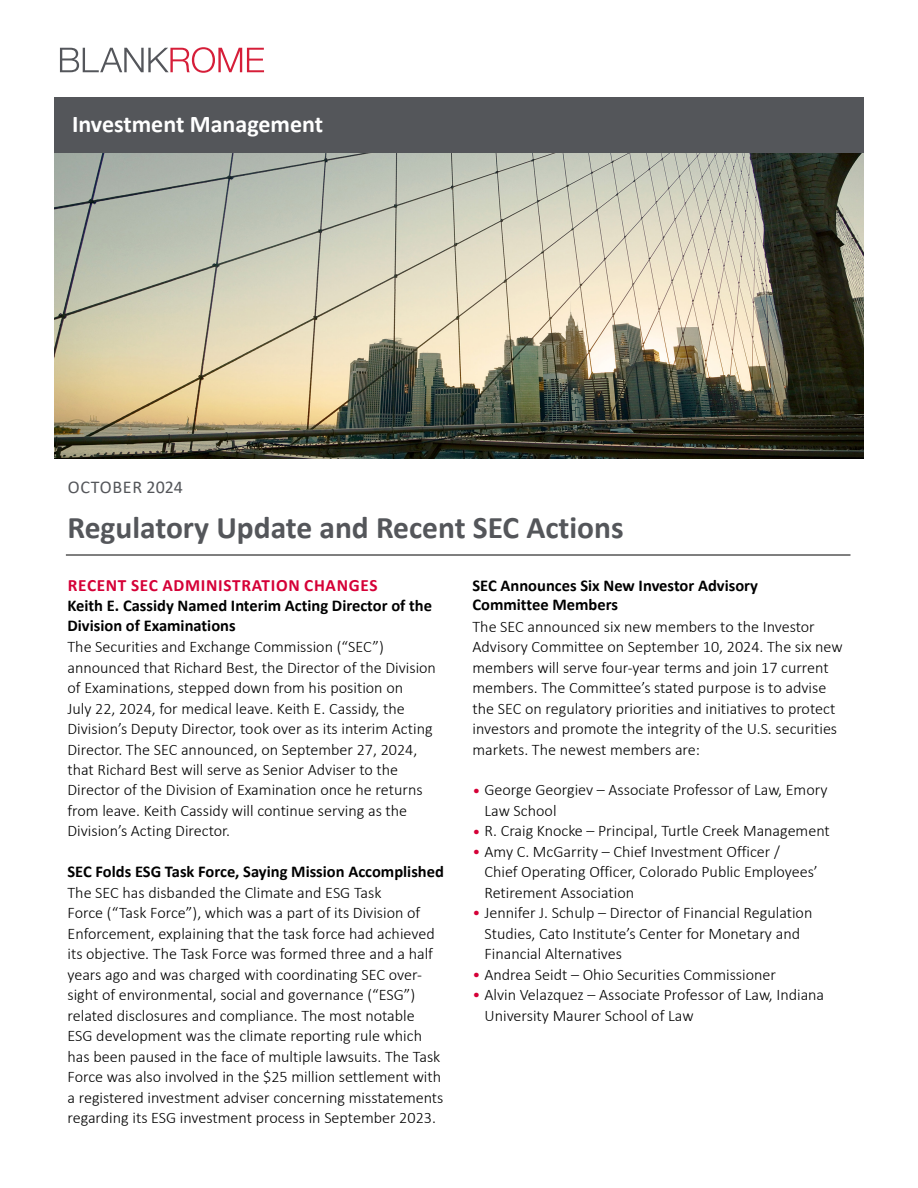
<style>
.page{position:relative;width:918px;height:1188px;background:#fff}
.page>*{position:absolute;margin:0;border:0;box-sizing:border-box;transform-origin:0 0}
._2_Title_Alert{font:700 31.5px "Calibri";color:#54565a}
._5_masthead_PracticeArea{font:700 24px "Calibri";color:#fff}
._5_masthead_Date{font:18px "Calibri";letter-spacing:.04em;color:#54565a}
._3_Titles_Sub_Red_Caps{font:700 17.25px "Calibri";letter-spacing:.04em;color:#d50037}
._3_Titles_Sub_K_Initial_Cap{font:700 16.5px/19.5px "Calibri";color:#000}
._1_Body_Copy{font:300 16.2px/20.5px "Calibri";color:#000}
.s1{color:#d50037}
</style>
<div class="page">
<img style="left:54px;top:153px;width:810px;height:306px">
<div style="left:54px;top:97px;width:810px;height:56px;background:#54565a"></div>
<hr style="left:66px;top:555px;width:785px;height:1px;background:#000">
<svg style="left:60px;top:47px;width:204px;height:26px"></svg>
<p class="_5_masthead_PracticeArea" style="left:72px;top:107px;width:253px">Investment Management</p>
<p class="_5_masthead_Date" style="left:68px;top:475px;width:117px">OCTOBER 2024</p>
<p class="_2_Title_Alert" style="left:67px;top:505px;width:558px">Regulatory Update and Recent SEC Actions</p>
<p class="_3_Titles_Sub_Red_Caps" style="left:68px;top:573px;width:311px">RECENT SEC ADMINISTRATION CHANGES</p>
<p class="_3_Titles_Sub_K_Initial_Cap" style="left:68px;top:596px;width:366px">Keith E. Cassidy Named Interim Acting Director of the<br>Division of Examinations</p>
<p class="_1_Body_Copy" style="left:68px;top:636px;width:370px">The Securities and Exchange Commission (“SEC”) announced that Richard Best, the Director of the Division of Examinations, stepped down from his position on<br>July 22, 2024, for medical leave. Keith E. Cassidy, the Division’s Deputy Director, took over as its interim Acting Director. The SEC announced, on September 27, 2024, that Richard Best will serve as Senior Adviser to the Director of the Division of Examination once he returns from leave. Keith Cassidy will continue serving as the Division’s Acting Director.</p>
<p class="_3_Titles_Sub_K_Initial_Cap" style="left:68px;top:862px;width:378px">SEC Folds ESG Task Force, Saying Mission Accomplished</p>
<p class="_1_Body_Copy" style="left:68px;top:882px;width:377px">The SEC has disbanded the Climate and ESG Task<br>Force (“Task Force”), which was a part of its Division of Enforcement, explaining that the task force had achieved its objective. The Task Force was formed three and a half years ago and was charged with coordinating SEC over&shy;sight of environmental, social and governance (“ESG”) related disclosures and compliance. The most notable ESG development was the climate reporting rule which has been paused in the face of multiple lawsuits. The Task Force was also involved in the $25 million settlement with a registered investment adviser concerning misstatements regarding its ESG investment process in September 2023.</p>
<p class="_3_Titles_Sub_K_Initial_Cap" style="left:472px;top:575px;width:287px">SEC Announces Six New Investor Advisory<br>Committee Members</p>
<p class="_1_Body_Copy" style="left:472px;top:616px;width:372px">The SEC announced six new members to the Investor Advisory Committee on September 10, 2024. The six new members will serve four-year terms and join 17 current members. The Committee’s stated purpose is to advise the SEC on regulatory priorities and initiatives to protect investors and promote the integrity of the U.S. securities markets. The newest members are:</p>
<p class="_1_Body_Copy" style="left:484px;top:780px;width:345px;text-indent:-12px"><span class="s1">•</span> George Georgiev – Associate Professor of Law, Emory<br>Law School</p>
<p class="_1_Body_Copy" style="left:472px;top:821px;width:359px"><span class="s1">•</span> R. Craig Knocke – Principal, Turtle Creek Management</p>
<p class="_1_Body_Copy" style="left:484px;top:841px;width:335px;text-indent:-12px"><span class="s1">•</span> Amy C. McGarrity – Chief Investment Officer /<br>Chief Operating Officer, Colorado Public Employees’<br>Retirement Association</p>
<p class="_1_Body_Copy" style="left:484px;top:903px;width:329px;text-indent:-12px"><span class="s1">•</span> Jennifer J. Schulp – Director of Financial Regulation<br>Studies, Cato Institute’s Center for Monetary and<br>Financial Alternatives</p>
<p class="_1_Body_Copy" style="left:472px;top:964px;width:305px"><span class="s1">•</span> Andrea Seidt – Ohio Securities Commissioner</p>
<p class="_1_Body_Copy" style="left:484px;top:984px;width:341px;text-indent:-12px"><span class="s1">•</span> Alvin Velazquez – Associate Professor of Law, Indiana<br>University Maurer School of Law</p>
</div>
